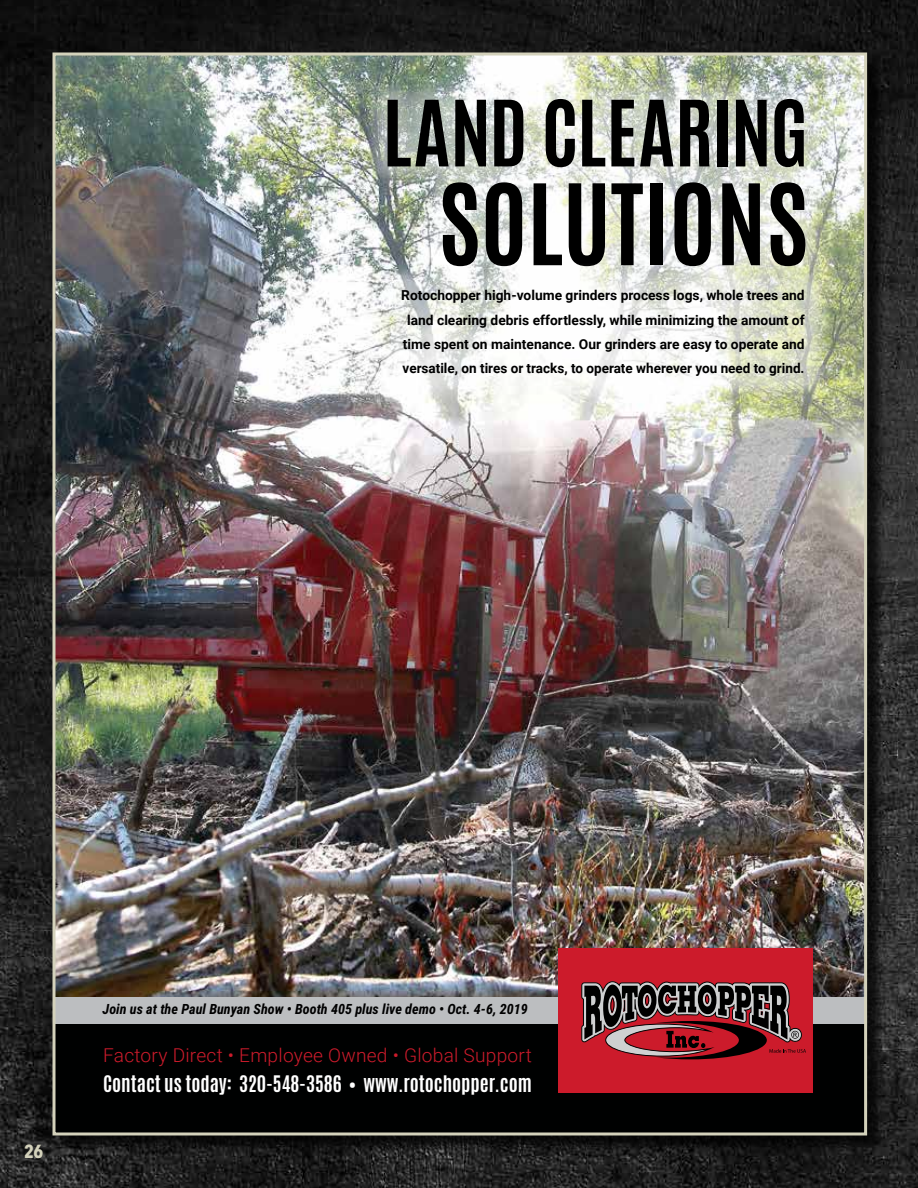
<style>
.page{position:relative;width:918px;height:1188px;background:#fff}
.page>*{position:absolute;margin:0;border:0;box-sizing:border-box;transform-origin:0 0}
.t1{font:700 95.25px "Antonio";color:#000}
.t2{font:700 77.55px "Antonio";letter-spacing:-.01em;color:#000}
.t3{font:700 19.05px "Antonio";color:#fff}
.t4{font:300 19.05px "Roboto";letter-spacing:.01em;color:#cc1b2b}
.t5{font:700 condensed 18.75px "Avenir Next LT Pro";color:#d4d2bb}
.t6{font:italic 700 14.1px "Roboto Condensed";color:#000}
.t7{font:700 13.65px/24.5px "Roboto";color:#000;text-align:center}
</style>
<div class="page">
<img style="left:0;top:0;width:918px;height:1188px">
<div style="left:55px;top:55px;width:831px;height:1099px;background:#000;opacity:.75"></div>
<img style="left:56px;top:56px;width:807px;height:941px">
<div style="left:54px;top:1017px;width:812px;height:117px;background:#000101"></div>
<div style="left:54px;top:997px;width:812px;height:26px;background:#bcbec0"></div>
<div style="left:362px;top:73px;width:469px;height:218px;background:#fff;opacity:.5"></div>
<div style="left:374px;top:261px;width:459px;height:144px;background:#fff;opacity:.5"></div>
<div style="left:559px;top:948px;width:254px;height:145px;background:#cc1b2b"></div>
<svg style="left:581px;top:981px;width:225px;height:78px"></svg>
<h2 class="t2" style="left:383px;top:75px;width:427px">LAND CLEARING</h2>
<h1 class="t1" style="left:438px;top:152px;width:372px">SOLUTIONS</h1>
<p class="t7" style="left:401px;top:283px;width:405px">Rotochopper high-volume grinders process logs, whole trees and land clearing debris effortlessly, while minimizing the amount of time spent on maintenance. Our grinders are easy to operate and versatile, on tires or tracks, to operate wherever you need to grind.</p>
<h3 class="t5" style="left:24px;top:1140px;width:21px">26</h3>
<p class="t6" style="left:103px;top:1000px;width:427px">Join us at the Paul Bunyan Show • Booth 405 plus live demo • Oct. 4-6, 2019</p>
<h3 class="t4" style="left:103px;top:1041px;width:430px">Factory Direct • Employee Owned • Global Support</h3>
<h3 class="t3" style="left:103px;top:1069px;width:430px">Contact us today: 320-548-3586 • www.rotochopper.com</h3>
</div>
